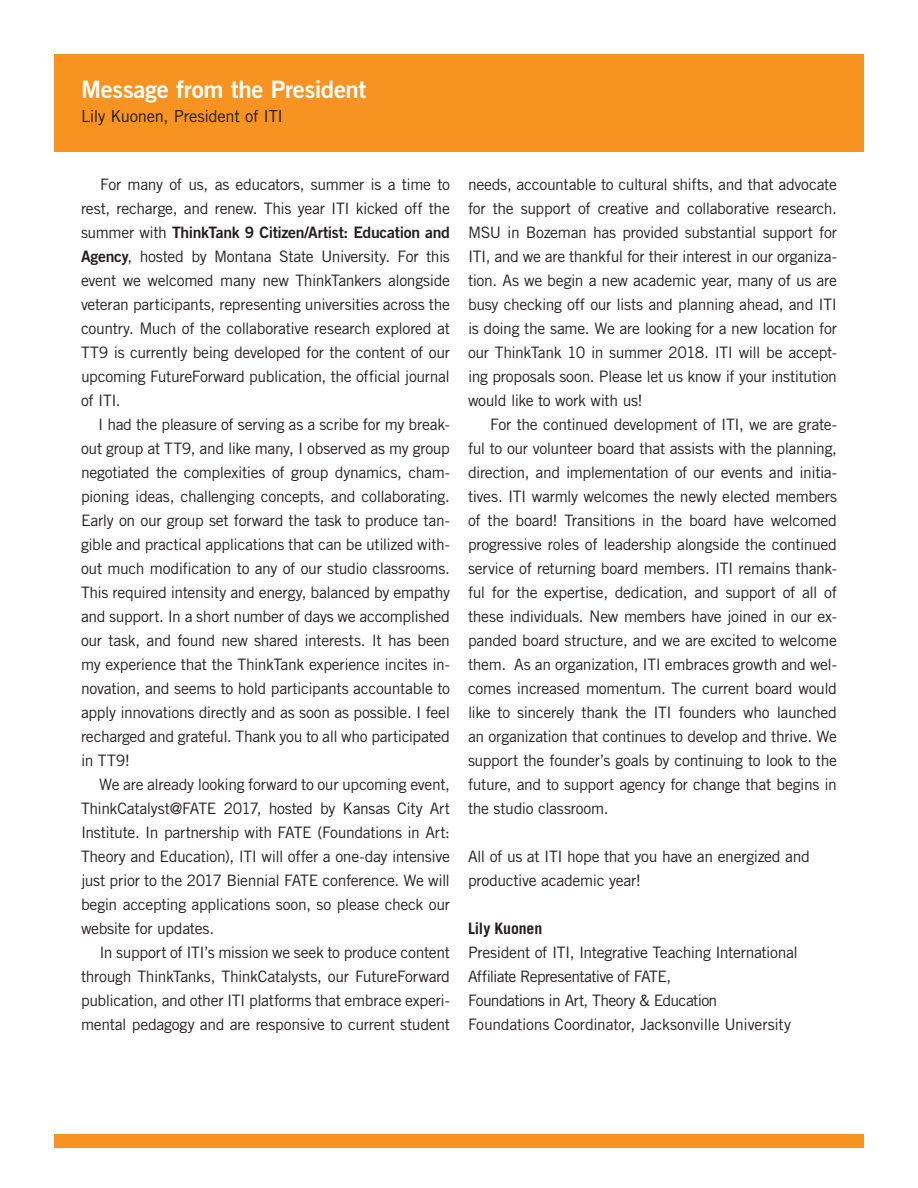
<style>
.page{position:relative;width:918px;height:1188px;background:#fff}
.page>*{position:absolute;margin:0;border:0;box-sizing:border-box;transform-origin:0 0}
.t1{font:24px "Trade Gothic LT Std Bd 2";letter-spacing:-.015em;color:#fff}
.t2{font:16.5px "Trade Gothic LT Std";letter-spacing:-.015em;color:#1a1a1a}
.t3{font:15.75px/24px "Trade Gothic LT Std";letter-spacing:-.025em;color:#231f20;text-align:justify}
.t4{font:700 15.75px "Trade Gothic LT Std";letter-spacing:-.005em;color:#231f20}
.s1{font-family:"Trade Gothic LT Std Bd 2"}
</style>
<div class="page">
<div style="left:54px;top:1134px;width:810px;height:14px;background:#f79320"></div>
<div style="left:54px;top:54px;width:810px;height:97px;background:#f79320"></div>
<p class="t1" style="left:81px;top:75px;width:287px">Message from the President</p>
<p class="t2" style="left:81px;top:106px;width:204px">Lily Kuonen, President of ITI</p>
<p class="t3" style="left:81px;top:172px;width:371px;text-indent:19px">For many of us, as educators, summer is a time to rest, recharge, and renew. This year ITI kicked off the summer with <span class="s1">ThinkTank 9 Citizen/Artist: Education and Agency</span>, hosted by Montana State University. For this event we welcomed many new ThinkTankers alongside veteran participants, representing universities across the country. Much of the collaborative research explored at TT9 is currently being developed for the content of our upcoming FutureForward publication, the official journal of ITI.</p>
<p class="t3" style="left:81px;top:412px;width:371px;text-indent:17px">I had the pleasure of serving as a scribe for my break&shy;out group at TT9, and like many, I observed as my group negotiated the complexities of group dynamics, cham&shy;pioning ideas, challenging concepts, and collaborating.<br>Early on our group set forward the task to produce tan&shy;gible and practical applications that can be utilized with&shy;out much modification to any of our studio classrooms.<br>This required intensity and energy, balanced by empathy and support. In a short number of days we accomplished our task, and found new shared interests. It has been my experience that the ThinkTank experience incites in&shy;novation, and seems to hold participants accountable to apply innovations directly and as soon as possible. I feel recharged and grateful. Thank you to all who participated in TT9!</p>
<p class="t3" style="left:81px;top:772px;width:371px;text-indent:18px">We are already looking forward to our upcoming event, ThinkCatalyst@FATE 2017, hosted by Kansas City Art Institute. In partnership with FATE (Foundations in Art:<br>Theory and Education), ITI will offer a one-day intensive just prior to the 2017 Biennial FATE conference. We will begin accepting applications soon, so please check our website for updates.</p>
<p class="t3" style="left:81px;top:940px;width:371px;text-indent:18px">In support of ITI’s mission we seek to produce content through ThinkTanks, ThinkCatalysts, our FutureForward publication, and other ITI platforms that embrace experi&shy;mental pedagogy and are responsive to current student</p>
<p class="t3" style="left:468px;top:172px;width:371px">needs, accountable to cultural shifts, and that advocate for the support of creative and collaborative research.<br>MSU in Bozeman has provided substantial support for ITI, and we are thankful for their interest in our organiza&shy;tion. As we begin a new academic year, many of us are busy checking off our lists and planning ahead, and ITI is doing the same. We are looking for a new location for our ThinkTank 10 in summer 2018. ITI will be accept&shy;ing proposals soon. Please let us know if your institution would like to work with us!</p>
<p class="t3" style="left:468px;top:412px;width:371px;text-indent:22px">For the continued development of ITI, we are grate&shy;ful to our volunteer board that assists with the planning, direction, and implementation of our events and initia&shy;tives. ITI warmly welcomes the newly elected members of the board! Transitions in the board have welcomed progressive roles of leadership alongside the continued service of returning board members. ITI remains thank&shy;ful for the expertise, dedication, and support of all of these individuals. New members have joined in our ex&shy;panded board structure, and we are excited to welcome them. As an organization, ITI embraces growth and wel&shy;comes increased momentum. The current board would like to sincerely thank the ITI founders who launched an organization that continues to develop and thrive. We support the founder’s goals by continuing to look to the future, and to support agency for change that begins in the studio classroom.</p>
<p class="t3" style="left:468px;top:844px;width:343px">All of us at ITI hope that you have an energized and</p>
<p class="t3" style="left:468px;top:868px;width:175px">productive academic year!</p>
<p class="t4" style="left:468px;top:919px;width:76px">Lily Kuonen</p>
<p class="t3" style="left:468px;top:940px;width:331px">President of ITI, Integrative Teaching International</p>
<p class="t3" style="left:468px;top:964px;width:205px">Affiliate Representative of FATE,</p>
<p class="t3" style="left:468px;top:988px;width:251px">Foundations in Art, Theory &amp; Education</p>
<p class="t3" style="left:468px;top:1012px;width:325px">Foundations Coordinator, Jacksonville University</p>
</div>
